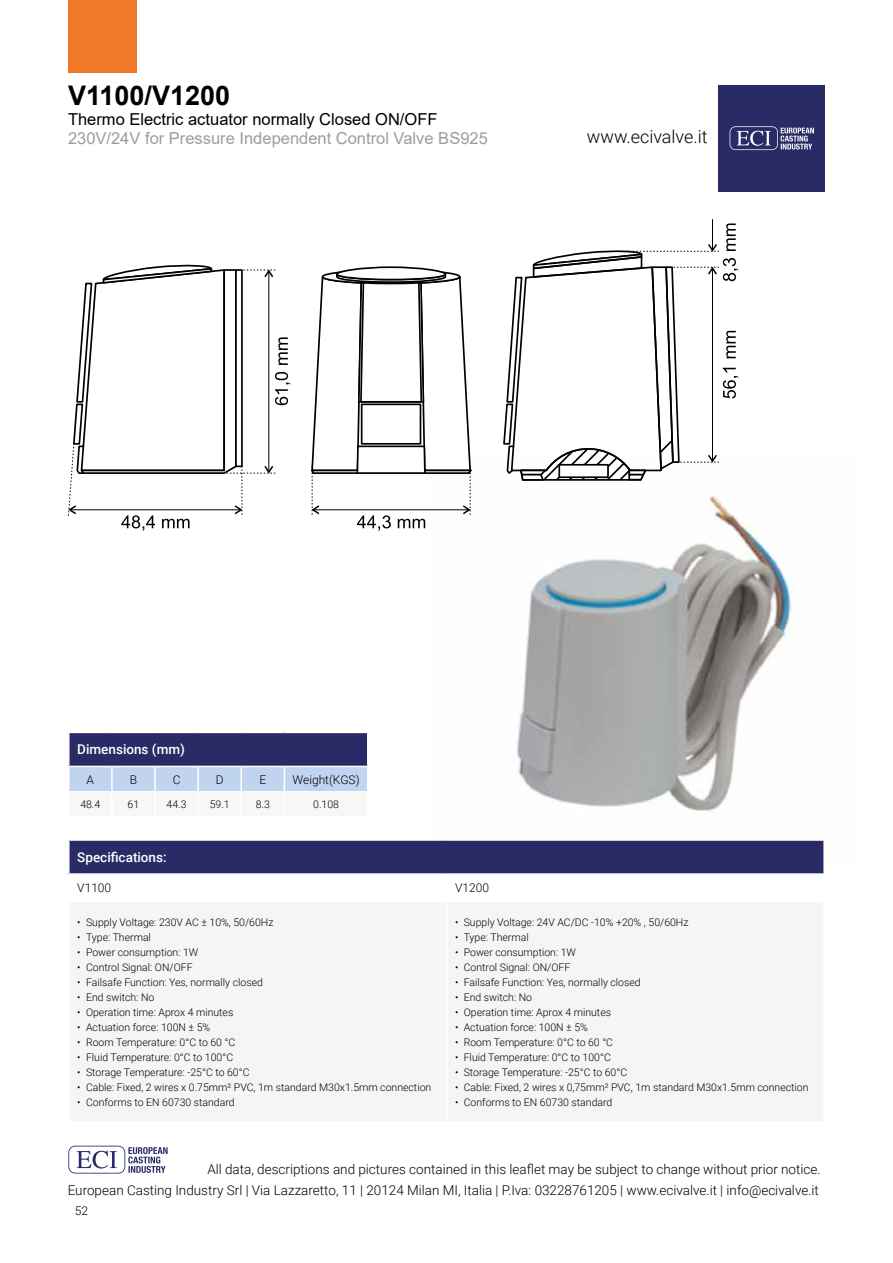
<style>
.page{position:relative;width:893px;height:1263px;background:#fff}
.page>*{position:absolute;margin:0;border:0;box-sizing:border-box;transform-origin:0 0}
.t1{font:700 27px "Arial";color:#000}
.t2{font:300 18px "Roboto";color:#000}
.t3{font:16.5px "Arial";color:#9d9d9c}
.t4{font:16.5px "Arial";color:#000}
.t5{font:300 13.5px "Roboto";color:#000}
.t6{font:500 13.5px "Roboto";color:#fff}
.t7{font:300 12px "Roboto";color:#000}
.t8{font:300 10.5px "Roboto";color:#000}
</style>
<div class="page">
<svg style="left:68px;top:1146px;width:100px;height:27px"></svg>
<img style="left:517px;top:500px;width:279px;height:311px">
<div style="left:719px;top:85px;width:106px;height:106px;background:#292b66"></div>
<svg style="left:730px;top:126px;width:84px;height:24px"></svg>
<div style="left:68px;top:0;width:68px;height:72px;background:#ef7926"></div>
<div style="left:69px;top:840px;width:755px;height:34px;background:#292b66"></div>
<hr style="left:68px;top:839px;width:378px;height:2px;background:#fff">
<hr style="left:68px;top:841px;width:2px;height:32px;background:#fff">
<hr style="left:446px;top:839px;width:379px;height:2px;background:#fff">
<hr style="left:823px;top:841px;width:2px;height:32px;background:#fff">
<hr style="left:68px;top:873px;width:378px;height:2px;background:#fff">
<hr style="left:446px;top:873px;width:379px;height:2px;background:#fff">
<div style="left:69px;top:732px;width:299px;height:34px;background:#292b66"></div>
<hr style="left:68px;top:732px;width:44px;height:1px;background:#fff">
<hr style="left:68px;top:733px;width:2px;height:33px;background:#fff">
<hr style="left:112px;top:732px;width:43px;height:1px;background:#fff">
<hr style="left:155px;top:732px;width:43px;height:1px;background:#fff">
<hr style="left:198px;top:732px;width:43px;height:1px;background:#fff">
<hr style="left:241px;top:732px;width:43px;height:1px;background:#fff">
<hr style="left:284px;top:732px;width:85px;height:1px;background:#fff">
<hr style="left:367px;top:733px;width:2px;height:33px;background:#fff">
<svg style="left:69px;top:766px;width:298px;height:26px;background:#c7d8f0"></svg>
<svg style="left:69px;top:250px;width:650px;height:266px"></svg>
<hr style="left:712px;top:219px;width:1px;height:30px;background:#000">
<svg style="left:68px;top:504px;width:176px;height:27px"></svg>
<svg style="left:310px;top:504px;width:162px;height:27px"></svg>
<svg style="left:263px;top:268px;width:27px;height:207px"></svg>
<svg style="left:707px;top:223px;width:31px;height:241px"></svg>
<svg style="left:510px;top:250px;width:165px;height:232px"></svg>
<h1 class="t1" style="left:68px;top:76px;width:164px">V1100/V1200</h1>
<h3 class="t4" style="left:68px;top:107px;width:371px">Thermo Electric actuator normally Closed ON/OFF</h3>
<h3 class="t3" style="left:68px;top:127px;width:421px">230V/24V for Pressure Independent Control Valve BS925</h3>
<h2 class="t2" style="left:587px;top:124px;width:122px">www.ecivalve.it</h2>
<p class="t6" style="left:77px;top:740px;width:109px">Dimensions (mm)</p>
<p class="t7" style="left:87px;top:771px;width:9px">A</p>
<p class="t7" style="left:130px;top:771px;width:9px">B</p>
<p class="t7" style="left:173px;top:771px;width:9px">C</p>
<p class="t7" style="left:216px;top:771px;width:9px">D</p>
<p class="t7" style="left:259px;top:771px;width:8px">E</p>
<p class="t7" style="left:293px;top:771px;width:69px">Weight(KGS)</p>
<p class="t8" style="left:80px;top:797px;width:21px">48.4</p>
<p class="t8" style="left:128px;top:797px;width:13px">61</p>
<p class="t8" style="left:167px;top:797px;width:21px">44.3</p>
<p class="t8" style="left:210px;top:797px;width:21px">59.1</p>
<p class="t8" style="left:256px;top:797px;width:16px">8.3</p>
<p class="t8" style="left:313px;top:797px;width:27px">0.108</p>
<p class="t6" style="left:77px;top:848px;width:91px">Specifications:</p>
<p class="t7" style="left:77px;top:880px;width:35px">V1100</p>
<p class="t7" style="left:455px;top:880px;width:35px">V1200</p>
<p class="t8" style="left:77px;top:914px;width:198px">• Supply Voltage: 230V AC ± 10%, 50/60Hz</p>
<p class="t8" style="left:77px;top:929px;width:75px">• Type: Thermal</p>
<p class="t8" style="left:77px;top:944px;width:123px">• Power consumption: 1W</p>
<p class="t8" style="left:77px;top:959px;width:117px">• Control Signal: ON/OFF</p>
<p class="t8" style="left:77px;top:974px;width:187px">• Failsafe Function: Yes, normally closed</p>
<p class="t8" style="left:77px;top:989px;width:79px">• End switch: No</p>
<p class="t8" style="left:77px;top:1004px;width:158px">• Operation time: Aprox 4 minutes</p>
<p class="t8" style="left:77px;top:1019px;width:134px">• Actuation force: 100N ± 5%</p>
<p class="t8" style="left:77px;top:1034px;width:160px">• Room Temperature: 0°C to 60 °C</p>
<p class="t8" style="left:77px;top:1049px;width:157px">• Fluid Temperature: 0°C to 100°C</p>
<p class="t8" style="left:77px;top:1064px;width:174px">• Storage Temperature: -25°C to 60°C</p>
<p class="t8" style="left:77px;top:1079px;width:356px">• Cable: Fixed, 2 wires x 0.75mm² PVC, 1m standard M30x1.5mm connection</p>
<p class="t8" style="left:77px;top:1094px;width:159px">• Conforms to EN 60730 standard</p>
<p class="t8" style="left:455px;top:914px;width:235px">• Supply Voltage: 24V AC/DC -10% +20% , 50/60Hz</p>
<p class="t8" style="left:455px;top:930px;width:75px">• Type: Thermal</p>
<p class="t8" style="left:455px;top:945px;width:123px">• Power consumption: 1W</p>
<p class="t8" style="left:455px;top:960px;width:117px">• Control Signal: ON/OFF</p>
<p class="t8" style="left:455px;top:975px;width:187px">• Failsafe Function: Yes, normally closed</p>
<p class="t8" style="left:455px;top:990px;width:79px">• End switch: No</p>
<p class="t8" style="left:455px;top:1005px;width:158px">• Operation time: Aprox 4 minutes</p>
<p class="t8" style="left:455px;top:1020px;width:134px">• Actuation force: 100N ± 5%</p>
<p class="t8" style="left:455px;top:1035px;width:160px">• Room Temperature: 0°C to 60 °C</p>
<p class="t8" style="left:455px;top:1050px;width:157px">• Fluid Temperature: 0°C to 100°C</p>
<p class="t8" style="left:455px;top:1065px;width:174px">• Storage Temperature: -25°C to 60°C</p>
<p class="t8" style="left:455px;top:1080px;width:355px">• Cable: Fixed, 2 wires x 0,75mm² PVC, 1m standard M30x1.5mm connection</p>
<p class="t8" style="left:455px;top:1095px;width:159px">• Conforms to EN 60730 standard</p>
<p class="t5" style="left:207px;top:1160px;width:615px">All data, descriptions and pictures contained in this leaflet may be subject to change without prior notice.</p>
<p class="t5" style="left:68px;top:1181px;width:753px">European Casting Industry Srl | Via Lazzaretto, 11 | 20124 Milan MI, Italia | P.Iva: 03228761205 | www.ecivalve.it | info@ecivalve.it</p>
<p class="t7" style="left:75px;top:1202px;width:15px">52</p>
</div>
